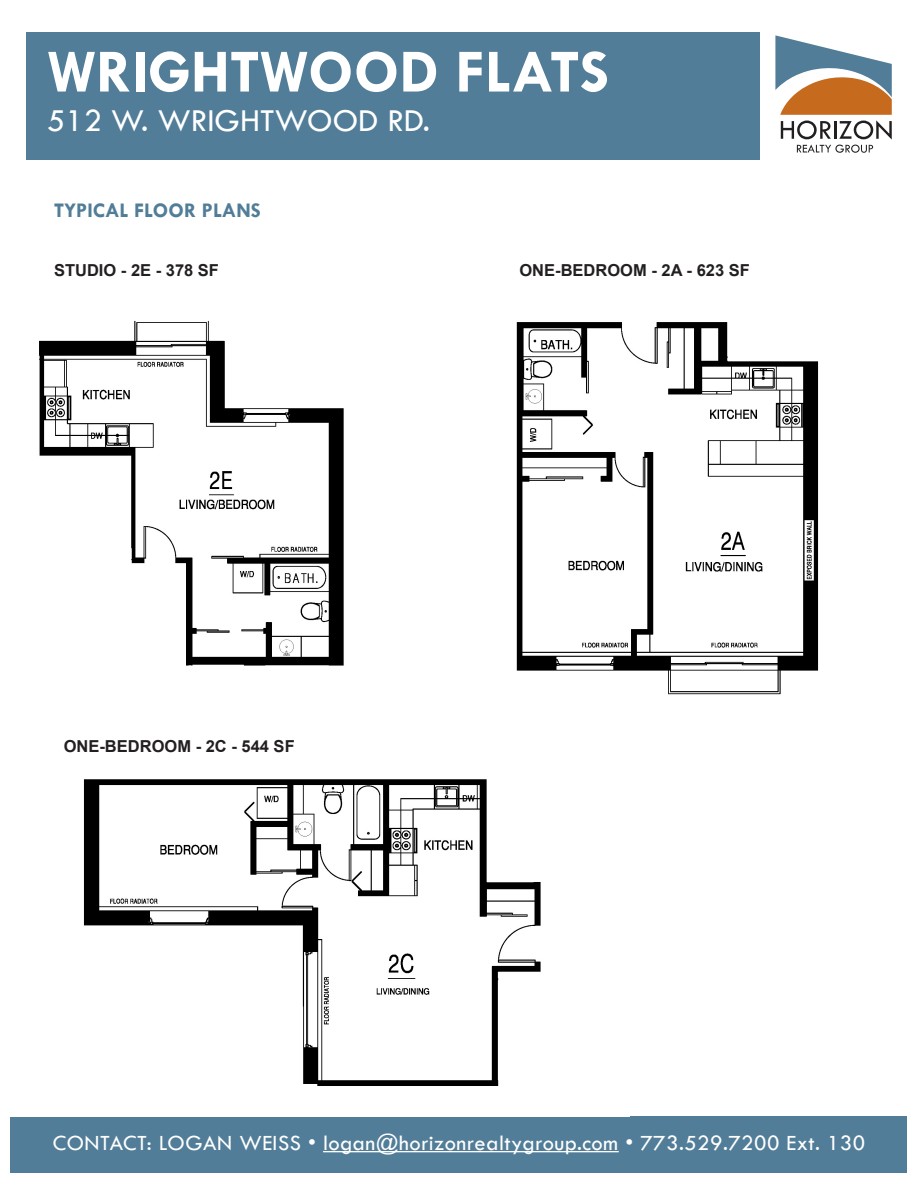
<style>
.page{position:relative;width:918px;height:1188px;background:#fff}
.page>*{position:absolute;margin:0;border:0;box-sizing:border-box;transform-origin:0 0}
.t1{font:700 61.8px "Tw Cen";color:#fff}
.t2{font:33.15px "Tw Cen";color:#fff}
.t3{font:22.5px "Tw Cen";letter-spacing:.02em;color:#fff}
.t4{font:700 21px "Tw Cen";color:#517d98}
.t5{font:700 16.5px "Arial";color:#231f20}
</style>
<div class="page">
<div style="left:26px;top:32px;width:734px;height:128px;background:#517d98"></div>
<svg style="left:775px;top:35px;width:117px;height:118px"></svg>
<div style="left:11px;top:1117px;width:896px;height:56px;background:#517d98"></div>
<hr style="left:323px;top:1151px;width:296px;height:1px;background:#fff">
<img style="left:39px;top:320px;width:305px;height:346px">
<img style="left:516px;top:322px;width:303px;height:373px">
<img style="left:83px;top:779px;width:458px;height:307px">
<p class="t1" style="left:47px;top:35px;width:563px">WRIGHTWOOD FLATS</p>
<p class="t2" style="left:47px;top:101px;width:385px">512 W. WRIGHTWOOD RD.</p>
<p class="t4" style="left:54px;top:198px;width:208px">TYPICAL FLOOR PLANS</p>
<p class="t5" style="left:54px;top:259px;width:167px">STUDIO - 2E - 378 SF</p>
<p class="t5" style="left:519px;top:259px;width:232px">ONE-BEDROOM - 2A - 623 SF</p>
<p class="t5" style="left:64px;top:735px;width:233px">ONE-BEDROOM - 2C - 544 SF</p>
<p class="t3" style="left:53px;top:1129px;width:814px">CONTACT: LOGAN WEISS • logan@horizonrealtygroup.com • 773.529.7200 Ext. 130</p>
</div>
